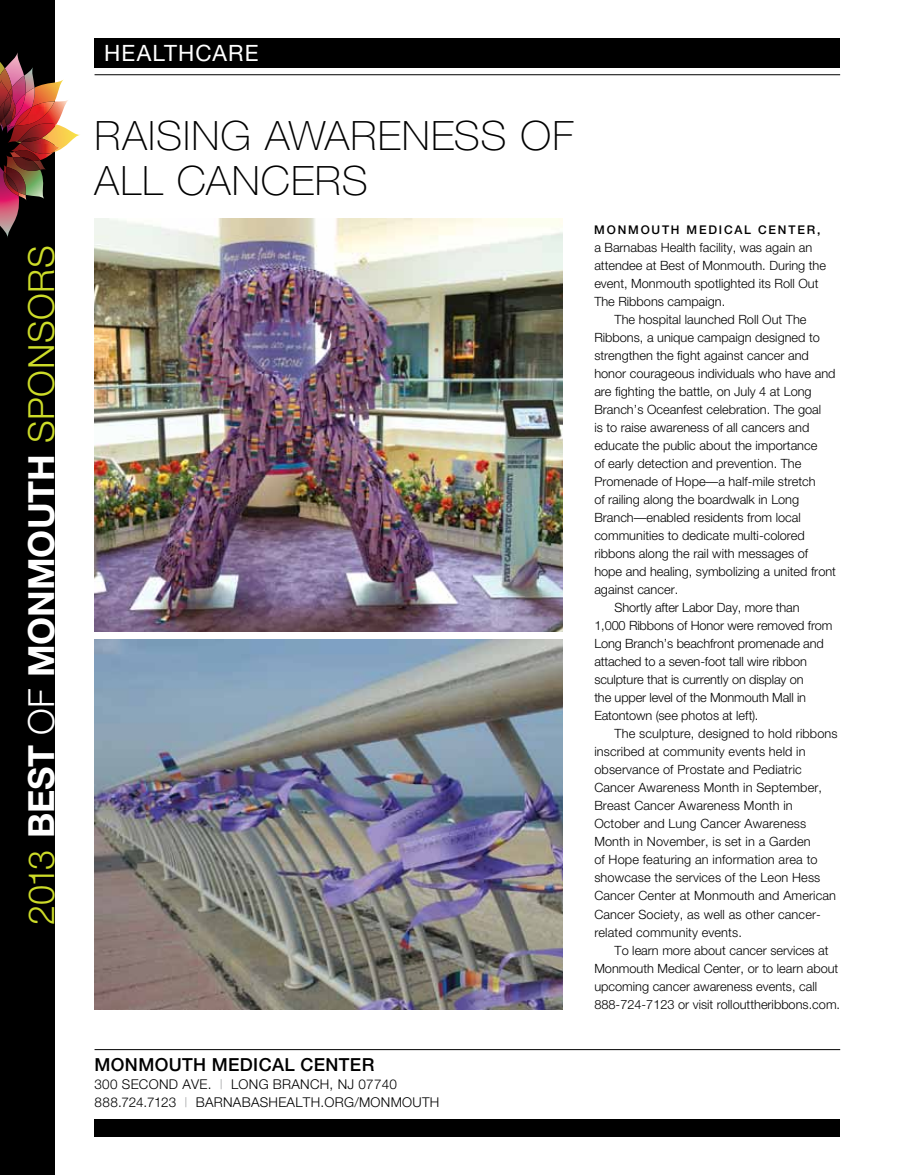
<style>
.page{position:relative;width:905px;height:1175px;background:#fff}
.page>*{position:absolute;margin:0;border:0;box-sizing:border-box;transform-origin:0 0}
.t1{font:100 40.5px/45px "Helvetica Neue";letter-spacing:.025em;color:#000}
.t2{font:300 36px "Helvetica Neue";letter-spacing:.01em;color:#cddc29}
.t3{font:22.5px "Helvetica Neue";letter-spacing:.045em;color:#fff}
.t4{font:500 18px "Helvetica Neue";letter-spacing:.02em;color:#000}
.t5{font:300 13.5px "Helvetica Neue";letter-spacing:.02em;color:#000}
.t6{font:300 13.5px "Helvetica Neue";letter-spacing:-.005em;color:#000}
.t7{font:300 12.75px "Helvetica Neue";color:#000}
.t8{font:500 12px "Helvetica Neue";color:#000}
.s1{font-weight:700;color:#fff}
.s2{color:#fff}
.s3{font-weight:100;color:#808285}
</style>
<div class="page">
<div style="left:0;top:0;width:54px;height:1174px;background:#000"></div>
<img style="left:0;top:52px;width:80px;height:186px">
<img style="left:11px;top:106px;width:5px;height:15px">
<hr style="left:94px;top:74px;width:746px;height:1px;background:#000">
<div style="left:94px;top:38px;width:746px;height:29px;background:#000"></div>
<div style="left:94px;top:1119px;width:746px;height:18px;background:#000"></div>
<hr style="left:94px;top:1049px;width:746px;height:1px;background:#000">
<img style="left:94px;top:219px;width:468px;height:413px">
<img style="left:94px;top:639px;width:468px;height:370px">
<h2 class="t2" style="left:19px;top:924px;width:680px;rotate:-90deg">2013 <span class="s1">BEst</span> <span class="s2">of</span> <span class="s1">monmouth</span> SPONSORS</h2>
<h3 class="t3" style="left:104px;top:40px;width:156px">HEALTHCARE</h3>
<h1 class="t1" style="left:94px;top:113px;width:480px">RAISING AWARENESS OF<br>ALL CANCERS</h1>
<h3 class="t4" style="left:94px;top:1054px;width:281px">MONMOUTH MEDICAL CENTER</h3>
<p class="t5" style="left:94px;top:1076px;width:198px">300 Secon d Ave. <span class="s3">|</span> Long Bran</p>
<p class="t5" style="left:310px;top:1076px;width:89px">ch, NJ 07740</p>
<p class="t6" style="left:94px;top:1094px;width:112px">888.724.7123 <span class="s3">|</span> barnabas</p>
<p class="t5" style="left:268px;top:1094px;width:172px">health.org/mon mouth</p>
<p class="t8" style="left:594px;top:223px;width:24px">MONMOUTH</p>
<p class="t8" style="left:686px;top:223px;width:22px">MEDICAL</p>
<p class="t8" style="left:758px;top:223px;width:21px">CENTER</p>
<p class="t8" style="left:817px;top:223px;width:5px">,</p>
<p class="t7" style="left:594px;top:240px;width:219px">a Barnabas Health facility, was again an</p>
<p class="t7" style="left:594px;top:258px;width:233px">attendee at Best of Monmouth. During the</p>
<p class="t7" style="left:594px;top:276px;width:226px">event, Monmouth spotlighted its Roll Out</p>
<p class="t7" style="left:594px;top:294px;width:132px">The Ribbons campaign.</p>
<p class="t7" style="left:614px;top:312px;width:193px">The hospital launched Roll Out The</p>
<p class="t7" style="left:594px;top:330px;width:227px">Ribbons, a unique campaign designed to</p>
<p class="t7" style="left:594px;top:348px;width:216px">strengthen the fight against cancer and</p>
<p class="t7" style="left:594px;top:366px;width:243px">honor courageous individuals who have and</p>
<p class="t7" style="left:594px;top:384px;width:219px">are fighting the battle, on July 4 at Long</p>
<p class="t7" style="left:594px;top:402px;width:228px">Branch’s Oceanfest celebration. The goal</p>
<p class="t7" style="left:594px;top:420px;width:216px">is to raise awareness of all cancers and</p>
<p class="t7" style="left:594px;top:438px;width:224px">educate the public about the importance</p>
<p class="t7" style="left:594px;top:456px;width:208px">of early detection and prevention. The</p>
<p class="t7" style="left:594px;top:474px;width:223px">Promenade of Hope—a half-mile stretch</p>
<p class="t7" style="left:594px;top:492px;width:206px">of railing along the boardwalk in Long</p>
<p class="t7" style="left:594px;top:510px;width:208px">Branch—enabled residents from local</p>
<p class="t7" style="left:594px;top:528px;width:212px">communities to dedicate multi-colored</p>
<p class="t7" style="left:594px;top:546px;width:215px">ribbons along the rail with messages of</p>
<p class="t7" style="left:594px;top:564px;width:243px">hope and healing, symbolizing a united front</p>
<p class="t7" style="left:594px;top:582px;width:85px">against cancer.</p>
<p class="t7" style="left:614px;top:600px;width:186px">Shortly after Labor Day, more than</p>
<p class="t7" style="left:594px;top:618px;width:240px">1,000 Ribbons of Honor were removed from</p>
<p class="t7" style="left:594px;top:636px;width:231px">Long Branch’s beachfront promenade and</p>
<p class="t7" style="left:594px;top:654px;width:214px">attached to a seven-foot tall wire ribbon</p>
<p class="t7" style="left:594px;top:672px;width:211px">sculpture that is currently on display on</p>
<p class="t7" style="left:594px;top:690px;width:213px">the upper level of the Monmouth Mall in</p>
<p class="t7" style="left:594px;top:708px;width:165px">Eatontown (see photos at left).</p>
<p class="t7" style="left:614px;top:726px;width:225px">The sculpture, designed to hold ribbons</p>
<p class="t7" style="left:594px;top:744px;width:213px">inscribed at community events held in</p>
<p class="t7" style="left:594px;top:762px;width:209px">observance of Prostate and Pediatric</p>
<p class="t7" style="left:594px;top:780px;width:229px">Cancer Awareness Month in September,</p>
<p class="t7" style="left:594px;top:798px;width:200px">Breast Cancer Awareness Month in</p>
<p class="t7" style="left:594px;top:816px;width:213px">October and Lung Cancer Awareness</p>
<p class="t7" style="left:594px;top:834px;width:218px">Month in November, is set in a Garden</p>
<p class="t7" style="left:594px;top:852px;width:225px">of Hope featuring an information area to</p>
<p class="t7" style="left:594px;top:870px;width:228px">showcase the services of the Leon Hess</p>
<p class="t7" style="left:594px;top:888px;width:243px">Cancer Center at Monmouth and American</p>
<p class="t7" style="left:594px;top:906px;width:228px">Cancer Society, as well as other cancer-</p>
<p class="t7" style="left:594px;top:924px;width:149px">related community events.</p>
<p class="t7" style="left:614px;top:942px;width:216px">To learn more about cancer services at</p>
<p class="t7" style="left:594px;top:960px;width:245px">Monmouth Medical Center, or to learn about</p>
<p class="t7" style="left:594px;top:978px;width:224px">upcoming cancer awareness events, call</p>
<p class="t7" style="left:594px;top:996px;width:247px">888-724-7123 or visit rollouttheribbons.com.</p>
</div>
